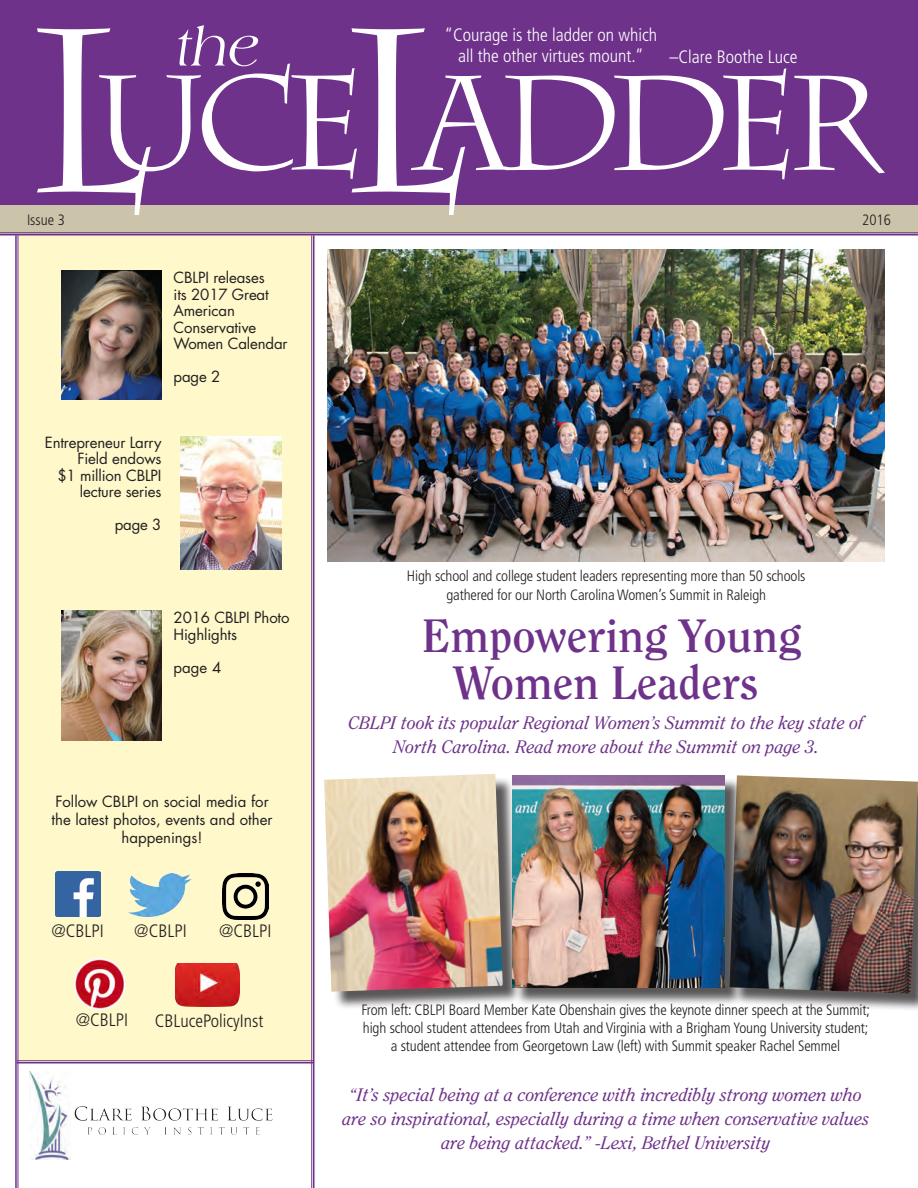
<style>
.page{position:relative;width:918px;height:1188px;background:#fff}
.page>*{position:absolute;margin:0;border:0;box-sizing:border-box;transform-origin:0 0}
.t1{font:133.65px "Charlemagne Std";letter-spacing:-.1em;color:#fff}
.t2{font:italic 55.65px "Americana";color:#fff}
.t3{font:700 46.5px/46.5px "Clearface";color:#6e328a;text-align:center}
.t4{font:italic 18px/24px "Clearface";color:#6e328a;text-align:center}
.t5{font:300 condensed 18px "Frutiger";color:#fff}
.t6{font:300 condensed 18px "Frutiger";color:#231f20}
.t7{font:300 condensed 15px/18px "Frutiger";letter-spacing:-.01em;color:#231f20;text-align:center}
.t8{font:15px/16.5px "Futura";letter-spacing:-.01em;color:#231f20}
.s1{font-family:"Charlemagne";font-size:231.9px}
</style>
<div class="page">
<div style="left:18px;top:235px;width:293px;height:827px;background:#fef8ca"></div>
<hr style="left:18px;top:235px;width:1px;height:953px;background:#6e328a">
<hr style="left:15px;top:235px;width:2px;height:953px;background:#6e328a">
<hr style="left:311px;top:235px;width:1px;height:953px;background:#6e328a">
<hr style="left:313px;top:235px;width:1px;height:953px;background:#6e328a">
<div style="left:0;top:204px;width:918px;height:31px;background:#ccc4aa"></div>
<div style="left:0;top:0;width:918px;height:204px;background:#6e328a"></div>
<hr style="left:0;top:232px;width:918px;height:1px;background:#6e328a">
<hr style="left:0;top:234px;width:918px;height:1px;background:#6e328a">
<img style="left:70px;top:1105px;width:203px;height:30px">
<img style="left:62px;top:270px;width:100px;height:130px">
<img style="left:29px;top:1072px;width:41px;height:88px">
<hr style="left:16px;top:1060px;width:298px;height:1px;background:#6e328a">
<hr style="left:16px;top:1062px;width:298px;height:1px;background:#6e328a">
<img style="left:181px;top:436px;width:100px;height:134px">
<img style="left:61px;top:610px;width:100px;height:130px">
<img style="left:328px;top:249px;width:557px;height:313px">
<div style="left:327px;top:777px;width:194px;height:233px;background:#231f20;opacity:.75"></div>
<img style="left:324px;top:774px;width:179px;height:218px">
<div style="left:732px;top:778px;width:186px;height:234px;background:#231f20;opacity:.75"></div>
<img style="left:736px;top:775px;width:182px;height:219px">
<div style="left:514px;top:778px;width:229px;height:228px;background:#231f20;opacity:.75"></div>
<img style="left:512px;top:775px;width:212px;height:212px">
<img style="left:128px;top:873px;width:64px;height:44px">
<img style="left:55px;top:872px;width:45px;height:45px">
<img style="left:75px;top:959px;width:51px;height:50px">
<img style="left:222px;top:873px;width:46px;height:46px">
<img style="left:176px;top:963px;width:63px;height:43px">
<p class="t2" style="left:176px;top:16px;width:85px">the</p>
<p class="t5" style="left:444px;top:24px;width:214px">“Courage is the ladder on which</p>
<p class="t5" style="left:458px;top:46px;width:187px">all the other virtues mount.”</p>
<p class="t1" style="left:24px;top:48px;width:861px"><span class="s1">L L</span>ADDER</p>
<p class="t5" style="left:669px;top:46px;width:130px">–Clare Boothe Luce</p>
<p class="t1" style="left:93px;top:47px;width:277px">UCE</p>
<p class="t7" style="left:27px;top:211px;width:40px">Issue 3</p>
<p class="t7" style="left:862px;top:211px;width:30px">2016</p>
<p class="t8" style="left:174px;top:270px;width:116px">CBLPI releases<br>its 2017 Great<br>American<br>Conservative<br>Women Calendar</p>
<p class="t8" style="left:174px;top:369px;width:48px">page 2</p>
<p class="t8" style="left:45px;top:434px;width:118px;text-align:right">Entrepreneur Larry<br>Field endows</p>
<p class="t8" style="left:58px;top:467px;width:106px;text-align:right">$1 million CBLPI lecture series</p>
<p class="t8" style="left:115px;top:517px;width:48px">page 3</p>
<p class="t8" style="left:174px;top:610px;width:117px">2016 CBLPI Photo<br>Highlights</p>
<p class="t8" style="left:174px;top:659px;width:49px">page 4</p>
<p class="t8" style="left:52px;top:793px;width:223px;line-height:18px;text-align:center">Follow CBLPI on social media for the latest photos, events and other happenings!</p>
<p class="t6" style="left:51px;top:921px;width:54px">@CBLPI</p>
<p class="t6" style="left:134px;top:921px;width:54px">@CBLPI</p>
<p class="t6" style="left:219px;top:921px;width:54px">@CBLPI</p>
<p class="t6" style="left:76px;top:1009px;width:54px">@CBLPI</p>
<p class="t6" style="left:155px;top:1010px;width:110px">CBLucePolicyInst</p>
<p class="t7" style="left:407px;top:566px;width:400px;line-height:19.5px">High school and college student leaders representing more than 50 schools gathered for our North Carolina Women’s Summit in Raleigh</p>
<p class="t3" style="left:422px;top:613px;width:381px">Empowering Young<br>Women Leaders</p>
<p class="t4" style="left:349px;top:711px;width:517px">CBLPI took its popular Regional Women’s Summit to the key state of<br>North Carolina. Read more about the Summit on page 3.</p>
<p class="t7" style="left:361px;top:1001px;width:510px">From left: CBLPI Board Member Kate Obenshain gives the keynote dinner speech at the Summit; high school student attendees from Utah and Virginia with a Brigham Young University student; a student attendee from Georgetown Law (left) with Summit speaker Rachel Semmel</p>
<p class="t4" style="left:343px;top:1083px;width:529px">“It’s special being at a conference with incredibly strong women who are so inspirational, especially during a time when conservative values are being attacked.” -Lexi, Bethel University</p>
</div>
